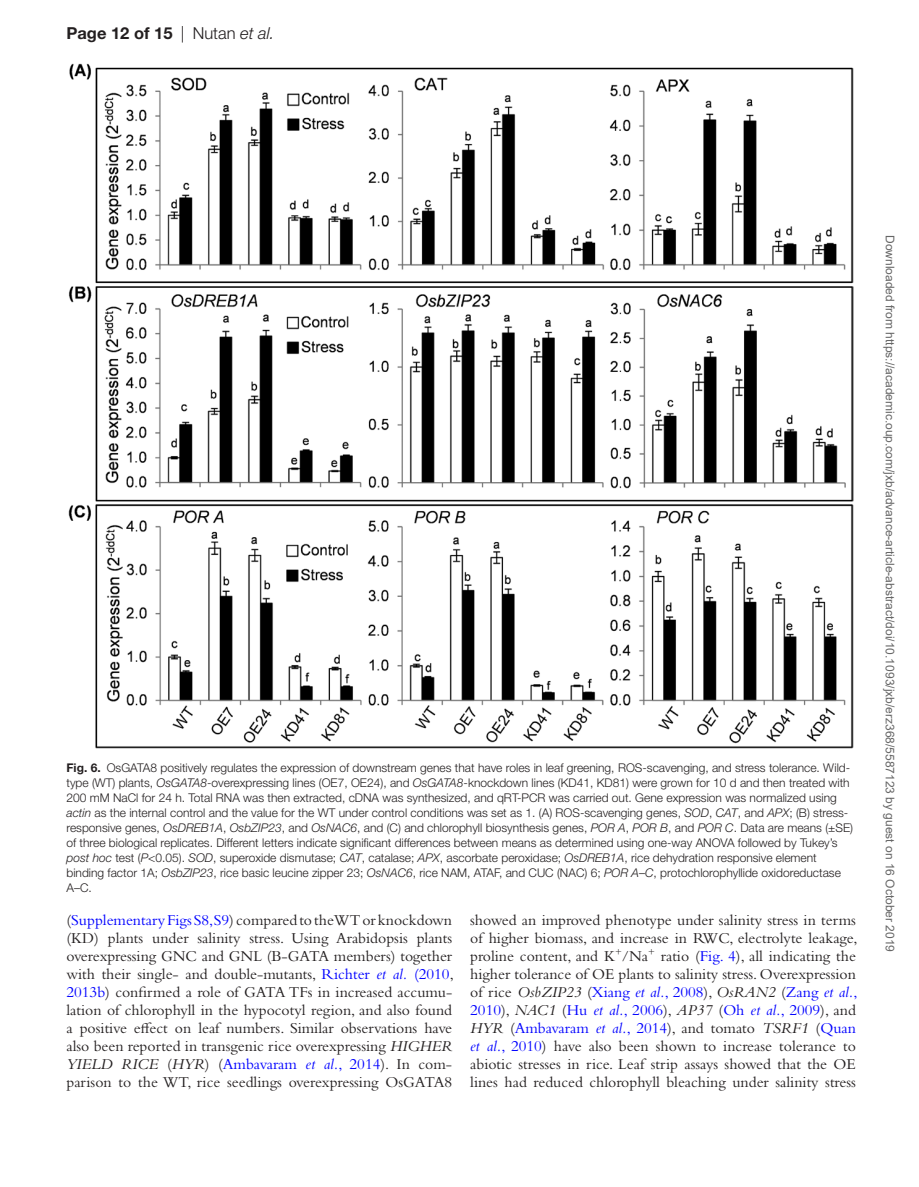
<style>
.page{position:relative;width:919px;height:1187px;background:#fff}
.page>*{position:absolute;margin:0;border:0;box-sizing:border-box;transform-origin:0 0}
.t1{font:700 16.5px "Helvetica Neue LT Std";color:#231f20}
.t2{font:15.75px/18px "Bembo Std";color:#231f20;text-align:justify}
.t3{font:300 12px/15px "Helvetica Neue LT Std";color:#231f20}
.t4{font:12px "Arial";color:#666}
.s1{font-weight:300}
.s2{font-weight:300;font-style:italic}
.s3{font-weight:700}
.s4{font-style:italic}
.s5{color:#00f}
.s6{font-style:italic;color:#00f}
</style>
<div class="page">
<img style="left:69px;top:63px;width:784px;height:685px">
<p class="t1" style="left:66px;top:23px;width:209px">Page 12 of 15 <span class="s1">| Nutan</span> <span class="s2">et al.</span></p>
<p class="t3" style="left:66px;top:760px;width:788px"><span class="s3">Fig. 6.</span> OsGATA8 positively regulates the expression of downstream genes that have roles in leaf greening, ROS-scavenging, and stress tolerance. Wild&shy;type (WT) plants, <span class="s4">OsGATA8</span>-overexpressing lines (OE7, OE24), and <span class="s4">OsGATA8</span>-knockdown lines (KD41, KD81) were grown for 10 d and then treated with 200 mM NaCl for 24 h. Total RNA was then extracted, cDNA was synthesized, and qRT-PCR was carried out. Gene expression was normalized using <span class="s4">actin</span> as the internal control and the value for the WT under control conditions was set as 1. (A) ROS-scavenging genes, <span class="s4">SOD</span>, <span class="s4">CAT</span>, and <span class="s4">APX</span>; (B) stress&shy;responsive genes, <span class="s4">OsDREB1A</span>, <span class="s4">OsbZIP23</span>, and <span class="s4">OsNAC6</span>, and (C) and chlorophyll biosynthesis genes, <span class="s4">POR A</span>, <span class="s4">POR B</span>, and <span class="s4">POR C</span>. Data are means (±SE) of three biological replicates. Different letters indicate significant differences between means as determined using one-way ANOVA followed by Tukey’s <span class="s4">post hoc</span> test (<span class="s4">P</span>&lt;0.05). <span class="s4">SOD</span>, superoxide dismutase; <span class="s4">CAT</span>, catalase; <span class="s4">APX</span>, ascorbate peroxidase; <span class="s4">OsDREB1A</span>, rice dehydration responsive element binding factor 1A; <span class="s4">OsbZIP23</span>, rice basic leucine zipper 23; <span class="s4">OsNAC6</span>, rice NAM, ATAF, and CUC (NAC) 6; <span class="s4">POR A</span>–<span class="s4">C</span>, protochlorophyllide oxidoreductase A–C.</p>
<p class="t2" style="left:66px;top:911px;width:389px">(<span class="s5">Supplementary Figs S8,S9</span>) compared to the WT or knockdown (KD) plants under salinity stress. Using Arabidopsis plants overexpressing GNC and GNL (B-GATA members) together with their single- and double-mutants, <span class="s5">Richter</span> <span class="s6">et al.</span> <span class="s5">(2010</span>, <span class="s5">2013b</span>) confirmed a role of GATA TFs in increased accumu&shy;lation of chlorophyll in the hypocotyl region, and also found a positive effect on leaf numbers. Similar observations have also been reported in transgenic rice overexpressing <span class="s4">HIGHER YIELD RICE</span> (<span class="s4">HYR</span>) (<span class="s5">Ambavaram</span> <span class="s6">et al.</span><span class="s5">, 2014</span>). In com&shy;parison to the WT, rice seedlings overexpressing OsGATA8</p>
<p class="t2" style="left:470px;top:911px;width:389px">showed an improved phenotype under salinity stress in terms of higher biomass, and increase in RWC, electrolyte leakage, proline content, and K<sup>+</sup>/Na<sup>+</sup> ratio (<span class="s5">Fig. 4</span>), all indicating the higher tolerance of OE plants to salinity stress. Overexpression of rice <span class="s4">OsbZIP23</span> (<span class="s5">Xiang</span> <span class="s6">et al.</span><span class="s5">, 2008</span>), <span class="s4">OsRAN2</span> (<span class="s5">Zang</span> <span class="s6">et al.</span><span class="s5">, 2010</span>), <span class="s4">NAC1</span> (<span class="s5">Hu</span> <span class="s6">et al.</span><span class="s5">, 2006</span>), <span class="s4">AP37</span> (<span class="s5">Oh</span> <span class="s6">et al.</span><span class="s5">, 2009</span>), and <span class="s4">HYR</span> (<span class="s5">Ambavaram</span> <span class="s6">et al.</span><span class="s5">, 2014</span>), and tomato <span class="s4">TSRF1</span> (<span class="s5">Quan </span><span class="s6">et al.</span><span class="s5">, 2010</span>) have also been shown to increase tolerance to abiotic stresses in rice. Leaf strip assays showed that the OE lines had reduced chlorophyll bleaching under salinity stress</p>
<p class="t4" style="left:894px;top:235px;width:718px;rotate:90deg">Downloaded from https://academic.oup.com/jxb/advance-article-abstract/doi/10.1093/jxb/erz368/5587123 by guest on 16 October 2019</p>
</div>
